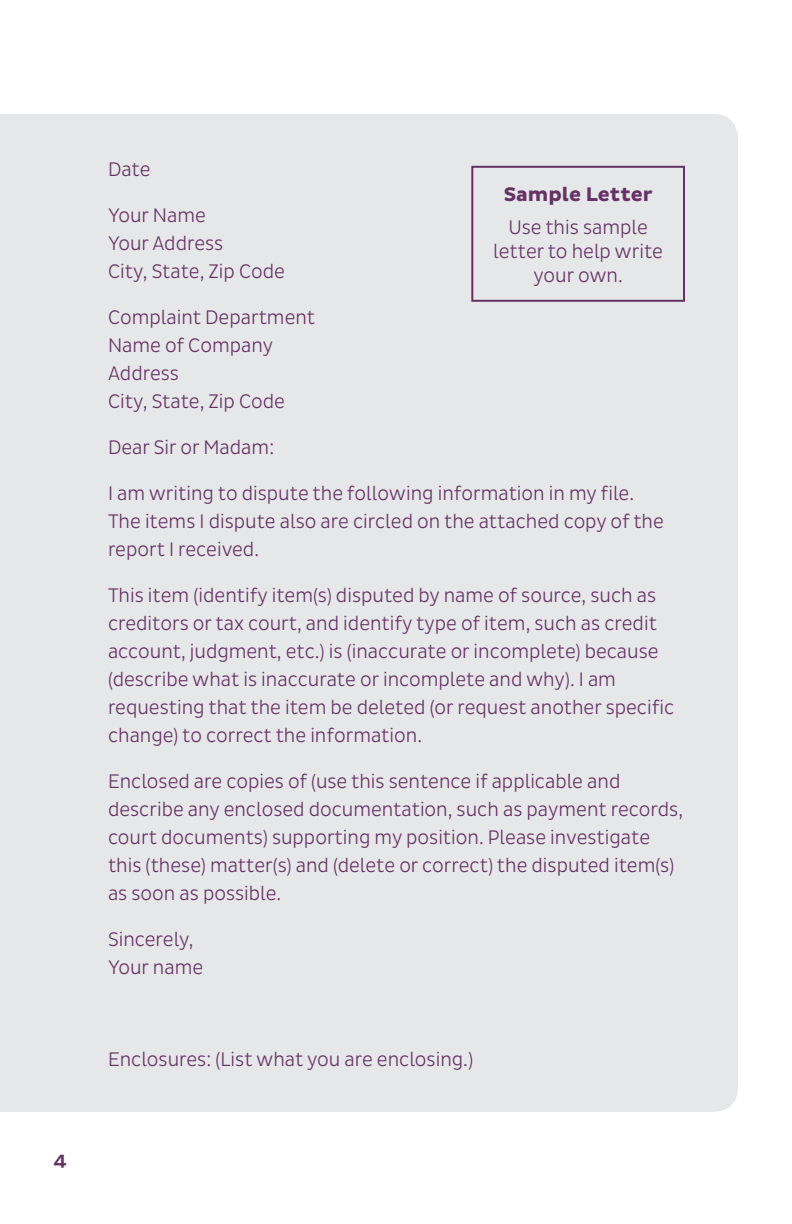
<style>
.page{position:relative;width:792px;height:1224px;background:#fff}
.page>*{position:absolute;margin:0;border:0;box-sizing:border-box;transform-origin:0 0}
.Screened_Box_Text{font:300 20px/28px "Pluto Sans Cond";color:#663165}
.Screened_Box_Text-2{font:700 20px "Pluto Sans";color:#663165}
.t1{font:500 20px "Pluto Sans";color:#663165}
</style>
<div class="page">
<div style="left:0;top:114px;width:738px;height:998px;background:#e6e7e9"></div>
<div style="left:471px;top:166px;width:214px;height:136px;border:2px solid #663165"></div>
<p class="t1" style="left:54px;top:1150px;width:15px">4</p>
<p class="Screened_Box_Text" style="left:108px;top:155px;width:44px">Date</p>
<p class="Screened_Box_Text" style="left:108px;top:201px;width:179px">Your Name<br>Your Address<br>City, State, Zip Code</p>
<p class="Screened_Box_Text" style="left:108px;top:303px;width:209px">Complaint Department<br>Name of Company<br>Address<br>City, State, Zip Code</p>
<p class="Screened_Box_Text" style="left:108px;top:433px;width:168px">Dear Sir or Madam:</p>
<p class="Screened_Box_Text" style="left:108px;top:479px;width:557px">I am writing to dispute the following information in my file.<br>The items I dispute also are circled on the attached copy of the report I received.</p>
<p class="Screened_Box_Text" style="left:108px;top:581px;width:568px">This item (identify item(s) disputed by name of source, such as creditors or tax court, and identify type of item, such as credit account, judgment, etc.) is (inaccurate or incomplete) because (describe what is inaccurate or incomplete and why). I am requesting that the item be deleted (or request another specific change) to correct the information.</p>
<p class="Screened_Box_Text" style="left:108px;top:767px;width:577px">Enclosed are copies of (use this sentence if applicable and describe any enclosed documentation, such as payment records, court documents) supporting my position. Please investigate this (these) matter(s) and (delete or correct) the disputed item(s) as soon as possible.</p>
<p class="Screened_Box_Text" style="left:108px;top:925px;width:97px">Sincerely,<br>Your name</p>
<p class="Screened_Box_Text-2" style="left:504px;top:183px;width:150px">Sample Letter</p>
<p class="Screened_Box_Text" style="left:493px;top:215px;width:171px;line-height:24px;text-align:center">Use this sample letter to help write your own.</p>
<p class="Screened_Box_Text" style="left:108px;top:1045px;width:367px">Enclosures: (List what you are enclosing.)</p>
</div>
